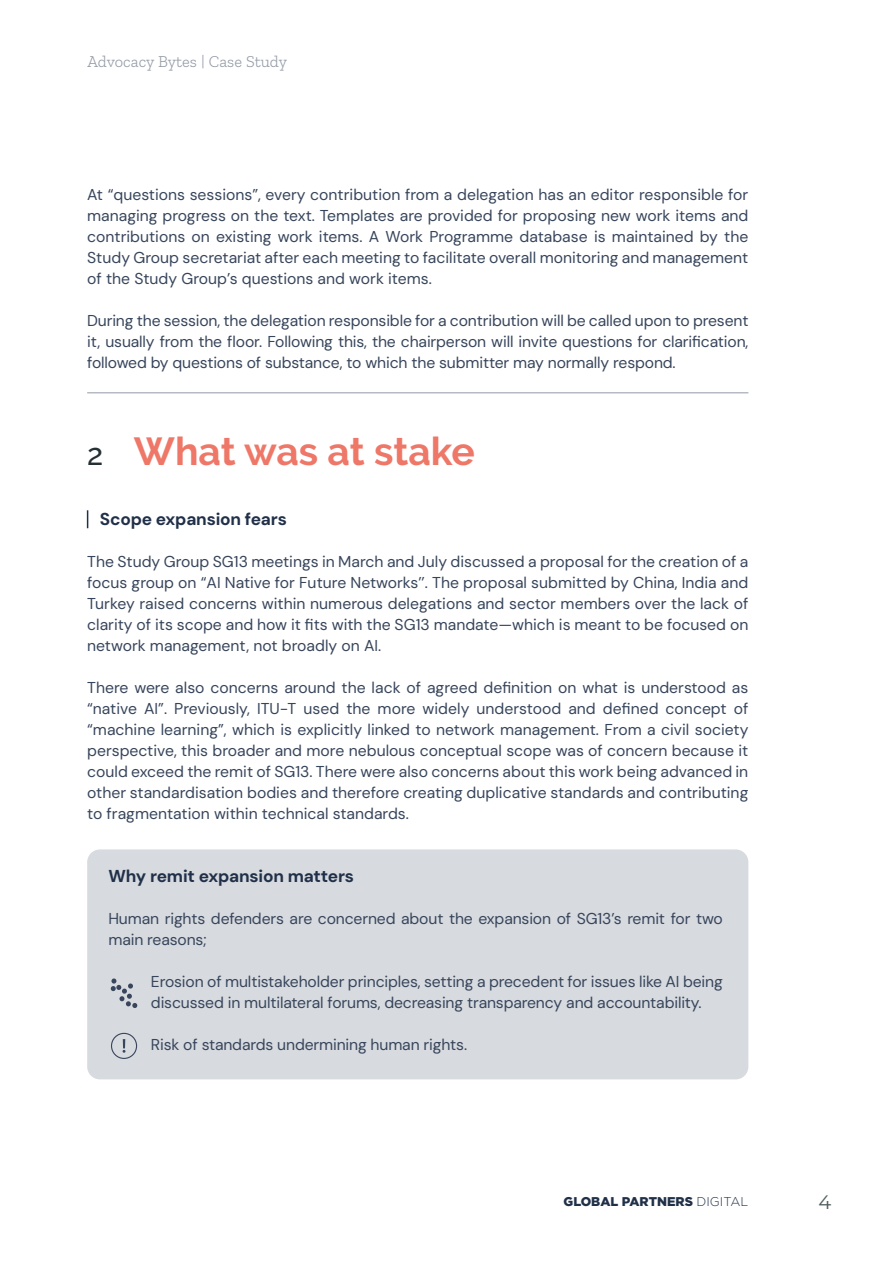
<style>
.page{position:relative;width:893px;height:1263px;background:#fff}
.page>*{position:absolute;margin:0;border:0;box-sizing:border-box;transform-origin:0 0}
.t1{font:700 39px "Raleway";color:#ee7768}
.t2{font:19.5px "Montserrat";color:#4d5c5e}
.t3{font:700 17.25px "DM Sans 18 pt";letter-spacing:-.01em;color:#213049}
.t4{font:300 16.5px "Zilla Slab";color:#7a8392}
.t5{font:15.75px/21px "DM Sans 18 pt";letter-spacing:-.01em;color:#37455b;text-align:justify}
.t6{font:900 12.75px "Gotham";color:#213049}
.s1{font-weight:100;font-size:30px;color:#243033}
.s2{font-weight:300}
</style>
<div class="page">
<div style="left:87px;top:849px;width:661px;height:230px;background:#d7dadf;border-radius:13px"></div>
<hr style="left:87px;top:393px;width:661px;height:1px;background:#213049">
<svg style="left:87px;top:510px;width:1px;height:18px"></svg>
<svg style="left:111px;top:978px;width:26px;height:30px"></svg>
<div style="left:111px;top:1033px;width:26px;height:26px;border:1px solid #38455c;border-radius:50%"></div>
<svg style="left:123px;top:1039px;width:2px;height:14px"></svg>
<p class="t4" style="left:88px;top:52px;width:201px">Advocacy Bytes | Case Study</p>
<p class="t5" style="left:87px;top:184px;width:663px">At “questions sessions”, every contribution from a delegation has an editor responsible for managing progress on the text. Templates are provided for proposing new work items and contributions on existing work items. A Work Programme database is maintained by the Study Group secretariat after each meeting to facilitate overall monitoring and management of the Study Group’s questions and work items.</p>
<p class="t5" style="left:87px;top:310px;width:663px">During the session, the delegation responsible for a contribution will be called upon to present it, usually from the floor. Following this, the chairperson will invite questions for clarification, followed by questions of substance, to which the submitter may normally respond.</p>
<h1 class="t1" style="left:87px;top:429px;width:389px"><span class="s1">2</span> What was at stake</h1>
<p class="t3" style="left:100px;top:508px;width:188px">Scope expansion fears</p>
<p class="t5" style="left:87px;top:551px;width:663px">The Study Group SG13 meetings in March and July discussed a proposal for the creation of a focus group on “AI Native for Future Networks’’. The proposal submitted by China, India and Turkey raised concerns within numerous delegations and sector members over the lack of clarity of its scope and how it fits with the SG13 mandate—which is meant to be focused on network management, not broadly on AI.</p>
<p class="t5" style="left:87px;top:677px;width:663px">There were also concerns around the lack of agreed definition on what is understood as “native AI”. Previously, ITU-T used the more widely understood and defined concept of “machine learning”, which is explicitly linked to network management. From a civil society perspective, this broader and more nebulous conceptual scope was of concern because it could exceed the remit of SG13. There were also concerns about this work being advanced in other standardisation bodies and therefore creating duplicative standards and contributing to fragmentation within technical standards.</p>
<p class="t3" style="left:108px;top:865px;width:247px">Why remit expansion matters</p>
<p class="t5" style="left:108px;top:908px;width:616px">Human rights defenders are concerned about the expansion of SG13’s remit for two main reasons;</p>
<p class="t5" style="left:151px;top:971px;width:573px">Erosion of multistakeholder principles, setting a precedent for issues like AI being discussed in multilateral forums, decreasing transparency and accountability.</p>
<p class="t5" style="left:151px;top:1034px;width:318px">Risk of standards undermining human rights.</p>
<p class="t6" style="left:564px;top:1193px;width:186px">GLOBAL PARTNERS <span class="s2">DIGITAL</span></p>
<p class="t2" style="left:819px;top:1188px;width:14px">4</p>
</div>
